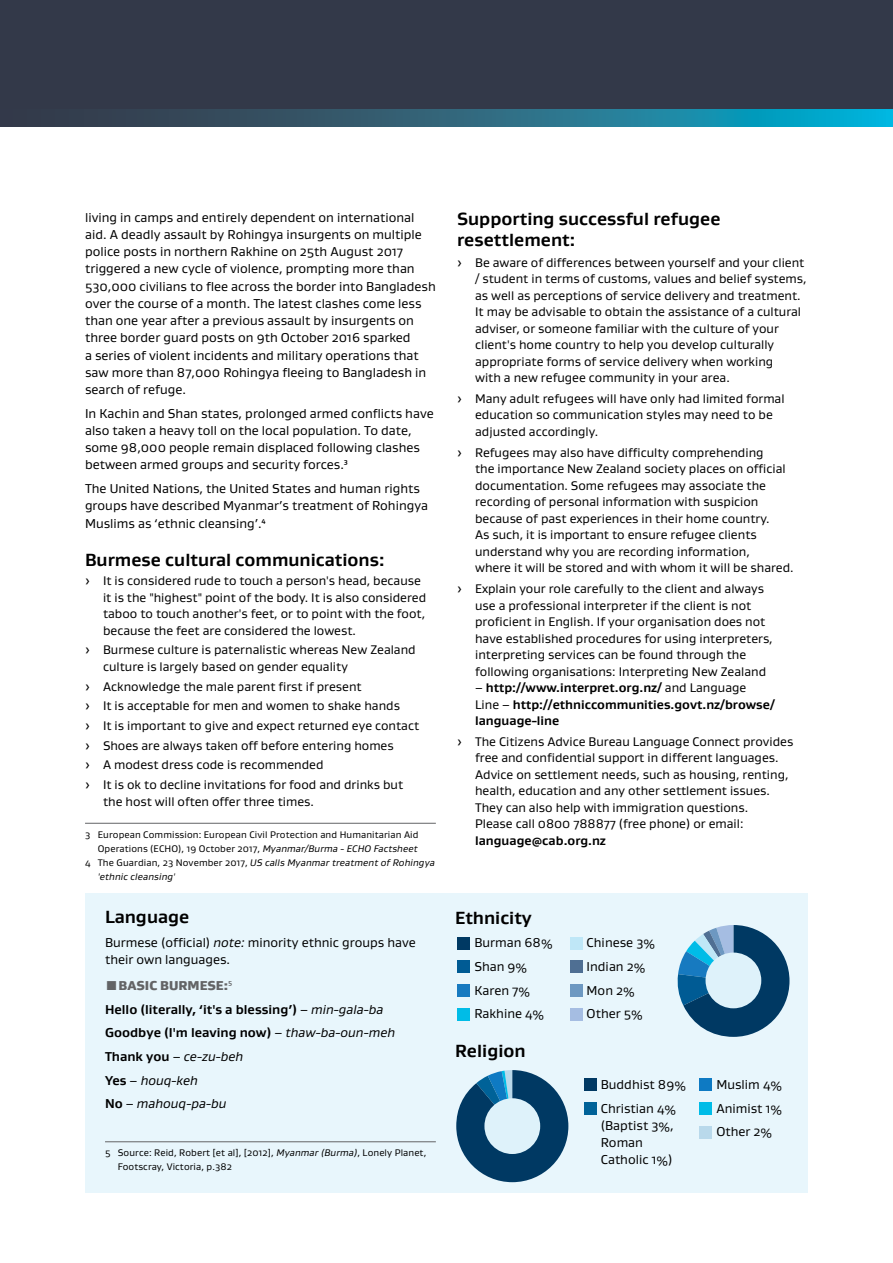
<style>
.page{position:relative;width:893px;height:1263px;background:#fff}
.page>*{position:absolute;margin:0;border:0;box-sizing:border-box;transform-origin:0 0}
.t1{font:700 18px/21px "Gustan";color:#000}
.t2{font:13.2px/17.2px "Gustan";color:#000}
.t3{font:700 13.2px/23.7px "Gustan";color:#000}
.t4{font:12.75px/16.5px "Gustan";color:#000}
.t5{font:700 12.75px/16.5px "Gustan";color:#000}
.t6{font:9.75px/14.2px "Gustan";letter-spacing:.01em;color:#000}
.t7{font:italic 9.75px "Gustan";letter-spacing:.01em;color:#000}
.s1{font-style:italic}
.s2{font-style:normal}
.s3{font-weight:900;color:#636466}
.s4{font-weight:400;color:#636466}
.s5{font-weight:400}
.s6{font-weight:400;font-style:italic}
</style>
<div class="page">
<div style="left:85px;top:893px;width:723px;height:300px;background:#e8f6fc"></div>
<hr style="left:105px;top:1141px;width:331px;height:1px;background:#636466">
<svg style="left:456px;top:1070px;width:112px;height:112px"></svg>
<div style="left:484px;top:1098px;width:56px;height:56px;background:#def2fa;border-radius:50%"></div>
<svg style="left:677px;top:925px;width:112px;height:112px"></svg>
<div style="left:705px;top:952px;width:56px;height:56px;background:#def2fa;border-radius:50%"></div>
<div style="left:584px;top:1078px;width:12px;height:13px;background:#003963"></div>
<div style="left:584px;top:1102px;width:12px;height:13px;background:#006298"></div>
<div style="left:699px;top:1078px;width:13px;height:13px;background:#0e7ac3"></div>
<div style="left:699px;top:1102px;width:13px;height:13px;background:#00bce7"></div>
<div style="left:699px;top:1126px;width:13px;height:12px;background:#b9d9eb"></div>
<div style="left:457px;top:937px;width:13px;height:13px;background:#003963"></div>
<div style="left:457px;top:960px;width:13px;height:13px;background:#005b94"></div>
<div style="left:457px;top:984px;width:13px;height:13px;background:#177ac0"></div>
<div style="left:457px;top:1008px;width:13px;height:12px;background:#00bce7"></div>
<div style="left:570px;top:937px;width:12px;height:13px;background:#bfe7f7"></div>
<div style="left:570px;top:960px;width:12px;height:13px;background:#4f6f93"></div>
<div style="left:570px;top:984px;width:12px;height:13px;background:#6d98c1"></div>
<div style="left:570px;top:1008px;width:12px;height:12px;background:#a5bde2"></div>
<div style="left:0;top:0;width:893px;height:118px;background:#333949"></div>
<svg style="left:0;top:110px;width:893px;height:17px;background:#266c83"></svg>
<hr style="left:85px;top:823px;width:351px;height:1px;background:#636466">
<p class="t2" style="left:85px;top:208px;width:352px">living in camps and entirely dependent on international aid. A deadly assault by Rohingya insurgents on multiple police posts in northern Rakhine on 25th August 2017 triggered a new cycle of violence, prompting more than 530,000 civilians to flee across the border into Bangladesh over the course of a month. The latest clashes come less than one year after a previous assault by insurgents on three border guard posts on 9th October 2016 sparked<br>a series of violent incidents and military operations that saw more than 87,000 Rohingya fleeing to Bangladesh in search of refuge.</p>
<p class="t2" style="left:85px;top:404px;width:350px">In Kachin and Shan states, prolonged armed conflicts have also taken a heavy toll on the local population. To date, some 98,000 people remain displaced following clashes between armed groups and security forces.3</p>
<p class="t2" style="left:85px;top:479px;width:345px">The United Nations, the United States and human rights groups have described Myanmar’s treatment of Rohingya<br>Muslims as ‘ethnic cleansing’.4</p>
<h1 class="t1" style="left:85px;top:548px;width:301px">Burmese cultural communications:</h1>
<p class="t4" style="left:103px;top:572px;width:325px;text-indent:-18px">› It is considered rude to touch a person's head, because it is the "highest" point of the body. It is also considered taboo to touch another's feet, or to point with the foot, because the feet are considered the lowest.</p>
<p class="t4" style="left:103px;top:641px;width:314px;text-indent:-18px">› Burmese culture is paternalistic whereas New Zealand culture is largely based on gender equality</p>
<p class="t4" style="left:85px;top:676px;width:336px;line-height:19.6px">› Acknowledge the male parent first if present<br>› It is acceptable for men and women to shake hands<br>› It is important to give and expect returned eye contact › Shoes are always taken off before entering homes<br>› A modest dress code is recommended<br>› It is ok to decline invitations for food and drinks but</p>
<p class="t4" style="left:103px;top:793px;width:212px">the host will often offer three times.</p>
<p class="t6" style="left:85px;top:827px;width:335px">3 European Commission: European Civil Protection and Humanitarian Aid</p>
<p class="t6" style="left:98px;top:841px;width:321px">Operations (ECHO), 19 October 2017, <span class="s1">Myanmar/Burma - ECHO Factsheet</span></p>
<p class="t7" style="left:85px;top:856px;width:351px"><span class="s2">4 The Guardian, 23 November 2017,</span> US calls Myanmar treatment of Rohingya</p>
<p class="t7" style="left:98px;top:871px;width:79px">'ethnic cleansing'</p>
<h1 class="t1" style="left:105px;top:906px;width:86px">Language</h1>
<p class="t2" style="left:105px;top:933px;width:312px">Burmese (official) <span class="s1">note:</span> minority ethnic groups have their own languages.</p>
<p class="t3" style="left:105px;top:973px;width:292px;text-indent:14px"><span class="s3">BASIC BURMESE:</span><span class="s4">5<br></span>Hello (literally, ‘it's a blessing’) <span class="s5">–</span> <span class="s6">min-gala-ba<br></span>Goodbye (I'm leaving now) <span class="s5">–</span> <span class="s6">thaw-ba-oun-meh<br></span>Thank you <span class="s5">–</span> <span class="s6">ce-zu-beh<br></span>Yes <span class="s5">–</span> <span class="s6">houq-keh<br></span>No <span class="s5">–</span> <span class="s6">mahouq-pa-bu</span></p>
<p class="t6" style="left:118px;top:1145px;width:310px;text-indent:-13px">5 Source: Reid, Robert [et al], [2012], <span class="s1">Myanmar (Burma)</span>, Lonely Planet,<br>Footscray, Victoria, p.382</p>
<h1 class="t1" style="left:457px;top:208px;width:265px">Supporting successful refugee resettlement:</h1>
<p class="t4" style="left:475px;top:254px;width:333px;text-indent:-18px">› Be aware of differences between yourself and your client / student in terms of customs, values and belief systems, as well as perceptions of service delivery and treatment.<br>It may be advisable to obtain the assistance of a cultural adviser, or someone familiar with the culture of your client's home country to help you develop culturally appropriate forms of service delivery when working<br>with a new refugee community in your area.</p>
<p class="t4" style="left:475px;top:390px;width:311px;text-indent:-18px">› Many adult refugees will have only had limited formal education so communication styles may need to be adjusted accordingly.</p>
<p class="t4" style="left:475px;top:444px;width:320px;text-indent:-18px">› Refugees may also have difficulty comprehending<br>the importance New Zealand society places on official documentation. Some refugees may associate the recording of personal information with suspicion because of past experiences in their home country.<br>As such, it is important to ensure refugee clients understand why you are recording information,<br>where it will be stored and with whom it will be shared.</p>
<p class="t4" style="left:475px;top:580px;width:299px;text-indent:-18px">› Explain your role carefully to the client and always use a professional interpreter if the client is not proficient in English. If your organisation does not have established procedures for using interpreters, interpreting services can be found through the following organisations: Interpreting New Zealand</p>
<p class="t5" style="left:475px;top:679px;width:301px"><span class="s5">–</span> http://www.interpret.org.nz/ <span class="s5">and Language<br>Line –</span> http://ethniccommunities.govt.nz/browse/ language-line</p>
<p class="t4" style="left:475px;top:733px;width:320px;text-indent:-18px">› The Citizens Advice Bureau Language Connect provides free and confidential support in different languages.<br>Advice on settlement needs, such as housing, renting, health, education and any other settlement issues.<br>They can also help with immigration questions.<br>Please call 0800 788877 (free phone) or email:</p>
<p class="t5" style="left:475px;top:832px;width:132px">language@cab.org.nz</p>
<h1 class="t1" style="left:455px;top:906px;width:78px">Ethnicity</h1>
<p class="t2" style="left:474px;top:931px;width:80px;line-height:23.7px">Burman 68%<br>Shan 9%<br>Karen 7%<br>Rakhine 4%</p>
<p class="t2" style="left:587px;top:931px;width:70px;line-height:23.7px">Chinese 3%<br>Indian 2%<br>Mon 2%<br>Other 5%</p>
<h1 class="t1" style="left:455px;top:1040px;width:72px">Religion</h1>
<p class="t2" style="left:601px;top:1072px;width:87px;line-height:23.7px">Buddhist 89%<br>Christian 4%</p>
<p class="t2" style="left:601px;top:1116px;width:74px">(Baptist 3%,<br>Roman<br>Catholic 1%)</p>
<p class="t2" style="left:716px;top:1072px;width:67px;line-height:23.7px;text-align:justify">Muslim 4% Animist 1% Other 2%</p>
</div>
